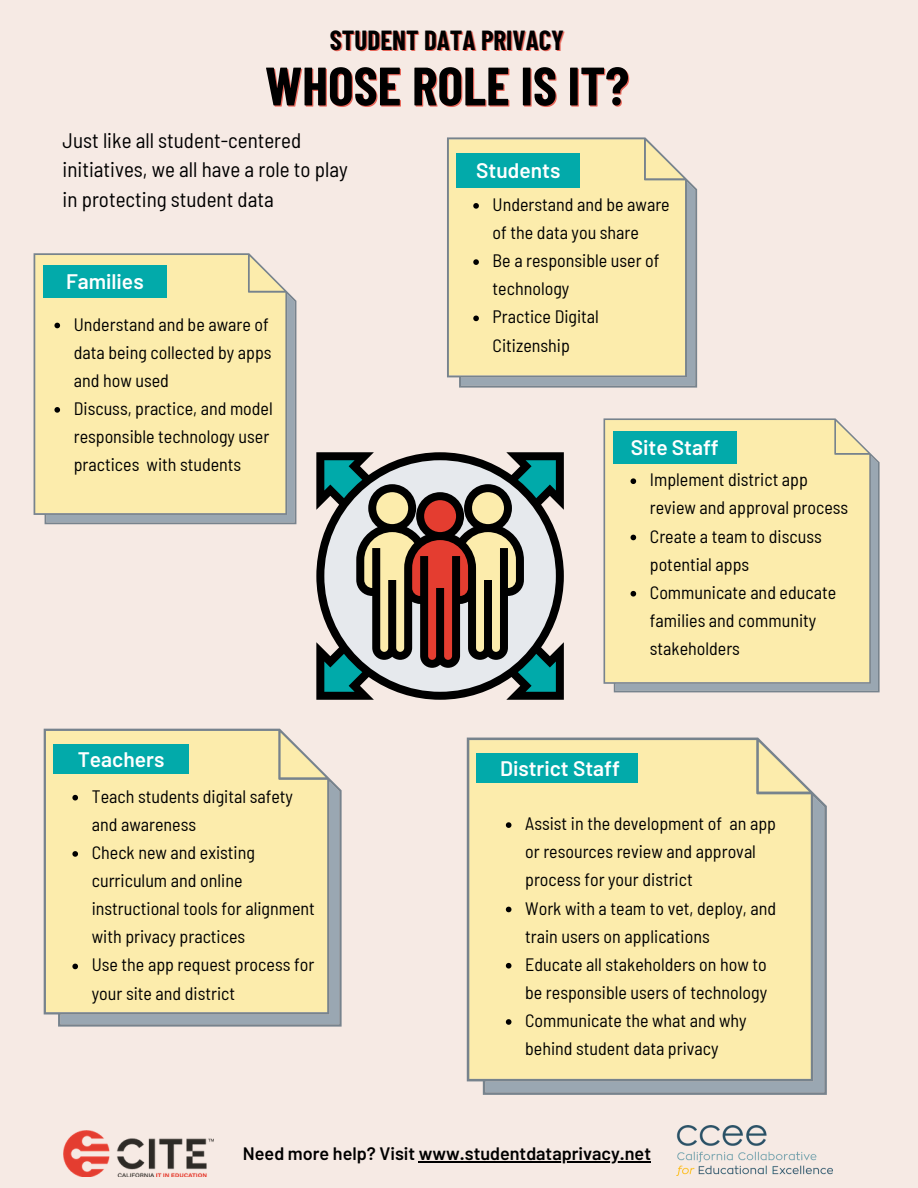
<style>
.page{position:relative;width:918px;height:1188px;background:#f6eae4}
.page>*{position:absolute;margin:0;border:0;box-sizing:border-box;transform-origin:0 0}
.t1{font:700 54px "Barlow Condensed";color:#000}
.t2{font:700 27px "Barlow Condensed";color:#000}
.t3{font:semi-condensed 21px/29.2px "Barlow";color:#000}
.t4{font:600 21px "Barlow";color:#fff}
.t5{font:semi-condensed 18px/28.2px "Barlow";color:#000}
.t6{font:600 18px "Barlow";color:#000}
</style>
<div class="page">
<img style="left:676px;top:1125px;width:156px;height:51px">
<img style="left:64px;top:1130px;width:149px;height:46px">
<svg style="left:447px;top:137px;width:250px;height:251px;background:#efe2ac"></svg>
<div style="left:457px;top:153px;width:123px;height:35px;background:#02aaaa"></div>
<svg style="left:473px;top:203px;width:6px;height:6px"></svg>
<svg style="left:473px;top:259px;width:6px;height:6px"></svg>
<svg style="left:473px;top:316px;width:6px;height:5px"></svg>
<svg style="left:604px;top:418px;width:276px;height:274px;background:#f2e5ac"></svg>
<div style="left:613px;top:431px;width:123px;height:32px;background:#02aaaa"></div>
<svg style="left:631px;top:478px;width:5px;height:6px"></svg>
<svg style="left:631px;top:535px;width:5px;height:5px"></svg>
<svg style="left:631px;top:591px;width:5px;height:6px"></svg>
<svg style="left:34px;top:253px;width:262px;height:271px;background:#f1e4ac"></svg>
<div style="left:43px;top:266px;width:124px;height:32px;background:#02aaaa"></div>
<svg style="left:54px;top:323px;width:6px;height:5px"></svg>
<svg style="left:54px;top:407px;width:6px;height:6px"></svg>
<svg style="left:44px;top:729px;width:298px;height:298px;background:#f0e3ac"></svg>
<div style="left:53px;top:744px;width:136px;height:30px;background:#02aaaa"></div>
<svg style="left:72px;top:795px;width:6px;height:5px"></svg>
<svg style="left:72px;top:851px;width:6px;height:6px"></svg>
<svg style="left:72px;top:964px;width:6px;height:5px"></svg>
<svg style="left:467px;top:738px;width:360px;height:357px;background:#ede1ab"></svg>
<div style="left:476px;top:753px;width:162px;height:30px;background:#02aaaa"></div>
<svg style="left:506px;top:822px;width:5px;height:6px"></svg>
<svg style="left:506px;top:907px;width:5px;height:5px"></svg>
<svg style="left:506px;top:963px;width:5px;height:6px"></svg>
<svg style="left:506px;top:1019px;width:5px;height:6px"></svg>
<svg style="left:316px;top:452px;width:248px;height:248px"></svg>
<hr style="left:419px;top:1161px;width:232px;height:1px;background:#000">
<p class="t2" style="left:330px;top:23px;width:236px">STUDENT DATA PRIVACY</p>
<p class="t1" style="left:265px;top:51px;width:366px">WHOSE ROLE IS IT?</p>
<p class="t3" style="left:63px;top:125px;width:287px">Just like all student-centered initiatives, we all have a role to play in protecting student data</p>
<p class="t4" style="left:66px;top:268px;width:79px">Families</p>
<p class="t5" style="left:74px;top:309px;width:199px">Understand and be aware of data being collected by apps and how used</p>
<p class="t5" style="left:74px;top:394px;width:200px">Discuss, practice, and model responsible technology user practices with students</p>
<p class="t4" style="left:78px;top:746px;width:88px">Teachers</p>
<p class="t5" style="left:92px;top:781px;width:203px">Teach students digital safety and awareness</p>
<p class="t5" style="left:92px;top:838px;width:225px">Check new and existing curriculum and online instructional tools for alignment with privacy practices</p>
<p class="t5" style="left:92px;top:950px;width:224px">Use the app request process for your site and district</p>
<p class="t4" style="left:476px;top:157px;width:86px">Students</p>
<p class="t5" style="left:493px;top:190px;width:179px">Understand and be aware of the data you share</p>
<p class="t5" style="left:493px;top:246px;width:168px">Be a responsible user of technology</p>
<p class="t5" style="left:493px;top:302px;width:108px">Practice Digital<br>Citizenship</p>
<p class="t4" style="left:631px;top:434px;width:90px">Site Staff</p>
<p class="t5" style="left:650px;top:465px;width:200px">Implement district app review and approval process</p>
<p class="t5" style="left:650px;top:521px;width:173px">Create a team to discuss potential apps</p>
<p class="t5" style="left:650px;top:577px;width:188px">Communicate and educate families and community stakeholders</p>
<p class="t4" style="left:500px;top:755px;width:121px">District Staff</p>
<p class="t5" style="left:525px;top:809px;width:252px">Assist in the development of an app or resources review and approval process for your district</p>
<p class="t5" style="left:525px;top:893px;width:253px">Work with a team to vet, deploy, and train users on applications</p>
<p class="t5" style="left:525px;top:949px;width:244px">Educate all stakeholders on how to be responsible users of technology</p>
<p class="t5" style="left:525px;top:1006px;width:223px">Communicate the what and why behind student data privacy</p>
<p class="t6" style="left:243px;top:1142px;width:410px">Need more help? Visit www.studentdataprivacy.net</p>
</div>
